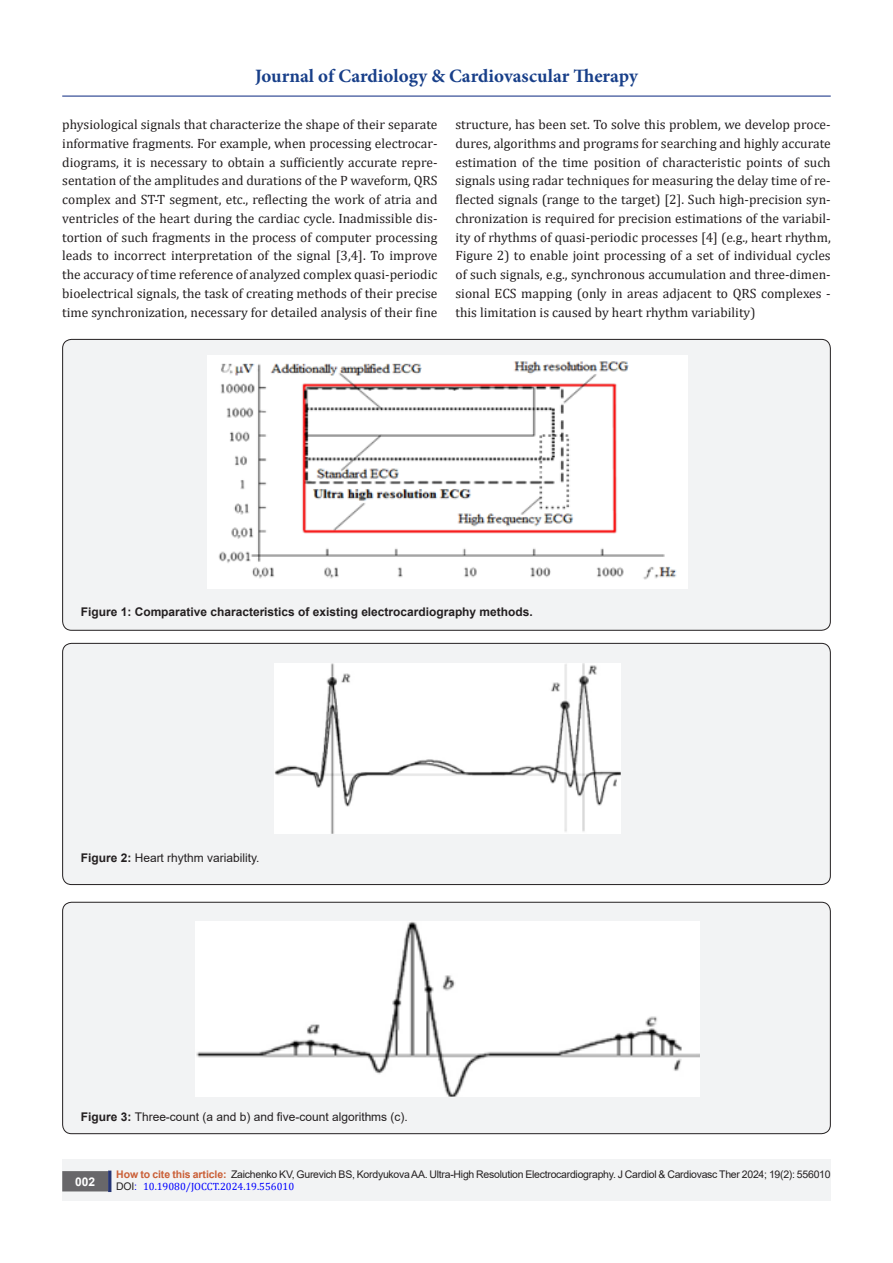
<style>
.page{position:relative;width:893px;height:1263px;background:#fff}
.page>*{position:absolute;margin:0;border:0;box-sizing:border-box;transform-origin:0 0}
.t1{font:700 18.9px "Minion Pro";color:#183f89}
.t2{font:13.5px/18.8px "Cambria";color:#231f20;text-align:justify}
.t3{font:12px "Arial";color:#231f20}
.t4{font:700 12px "Arial";color:#231f20}
.t5{font:700 12px "Arial";color:#fff}
.t6{font:10.5px/12.6px "Arial";letter-spacing:-.025em;color:#231f20}
.s1{font-weight:700}
.s2{font-weight:700;color:#ca5f37}
.s3{color:#00f}
.s4{font-family:"Cambria";color:#00f}
</style>
<div class="page">
<hr style="left:62px;top:96px;width:769px;height:1px;background:#253f8e">
<div style="left:62px;top:1160px;width:769px;height:41px;background:#f2f3f4"></div>
<div style="left:63px;top:1172px;width:44px;height:19px;background:#68676a"></div>
<div style="left:62px;top:1171px;width:46px;height:20px;border:2px solid #68676a"></div>
<div style="left:108px;top:1170px;width:3px;height:22px;background:#253474;border:2px solid #253474"></div>
<div style="left:63px;top:339px;width:767px;height:291px;background:#f2f3f4;border-radius:9px"></div>
<img style="left:207px;top:355px;width:480px;height:233px">
<div style="left:63px;top:643px;width:767px;height:241px;background:#f2f3f4;border-radius:9px"></div>
<div style="left:62px;top:643px;width:769px;height:242px;border:1px solid #231f20;border-radius:9px"></div>
<img style="left:274px;top:664px;width:346px;height:169px">
<div style="left:63px;top:902px;width:767px;height:232px;background:#f2f3f4;border-radius:9px"></div>
<div style="left:62px;top:902px;width:769px;height:232px;border:1px solid #231f20;border-radius:9px"></div>
<img style="left:195px;top:922px;width:504px;height:174px">
<h1 class="t1" style="left:255px;top:63px;width:384px">Journal of Cardiology &amp; Cardiovascular Therapy</h1>
<p class="t2" style="left:62px;top:115px;width:377px">physiological signals that characterize the shape of their separate informative fragments. For example, when processing electrocar&shy;diograms, it is necessary to obtain a sufficiently accurate repre&shy;sentation of the amplitudes and durations of the P waveform, QRS complex and ST-T segment, etc., reflecting the work of atria and ventricles of the heart during the cardiac cycle. Inadmissible dis&shy;tortion of such fragments in the process of computer processing leads to incorrect interpretation of the signal [3,4]. To improve the accuracy of time reference of analyzed complex quasi-periodic bioelectrical signals, the task of creating methods of their precise time synchronization, necessary for detailed analysis of their fine</p>
<p class="t2" style="left:455px;top:115px;width:377px">structure, has been set. To solve this problem, we develop proce&shy;dures, algorithms and programs for searching and highly accurate estimation of the time position of characteristic points of such signals using radar techniques for measuring the delay time of re&shy;flected signals (range to the target) [2]. Such high-precision syn&shy;chronization is required for precision estimations of the variabil&shy;ity of rhythms of quasi-periodic processes [4] (e.g., heart rhythm, Figure 2) to enable joint processing of a set of individual cycles of such signals, e.g., synchronous accumulation and three-dimen&shy;sional ECS mapping (only in areas adjacent to QRS complexes - this limitation is caused by heart rhythm variability)</p>
<p class="t4" style="left:81px;top:603px;width:453px">Figure 1: Comparative characteristics of existing electrocardiography methods.</p>
<p class="t3" style="left:81px;top:850px;width:180px"><span class="s1">Figure 2:</span> Heart rhythm variability.</p>
<p class="t3" style="left:81px;top:1108px;width:328px"><span class="s1">Figure 3:</span> Three-count (a and b) and five-count algorithms (c).</p>
<p class="t5" style="left:75px;top:1173px;width:22px">002</p>
<p class="t6" style="left:116px;top:1168px;width:716px"><span class="s2">How to cite this article:</span> Zaichenko KV, Gurevich BS, Kordyukova AA. Ultra-High Resolution Electrocardiography. J Cardiol &amp; Cardiovasc Ther 2024; 19(2): 556010<br>DOI<span class="s3">:</span> <span class="s4">10.19080/JOCCT.2024.19.556010</span></p>
</div>
